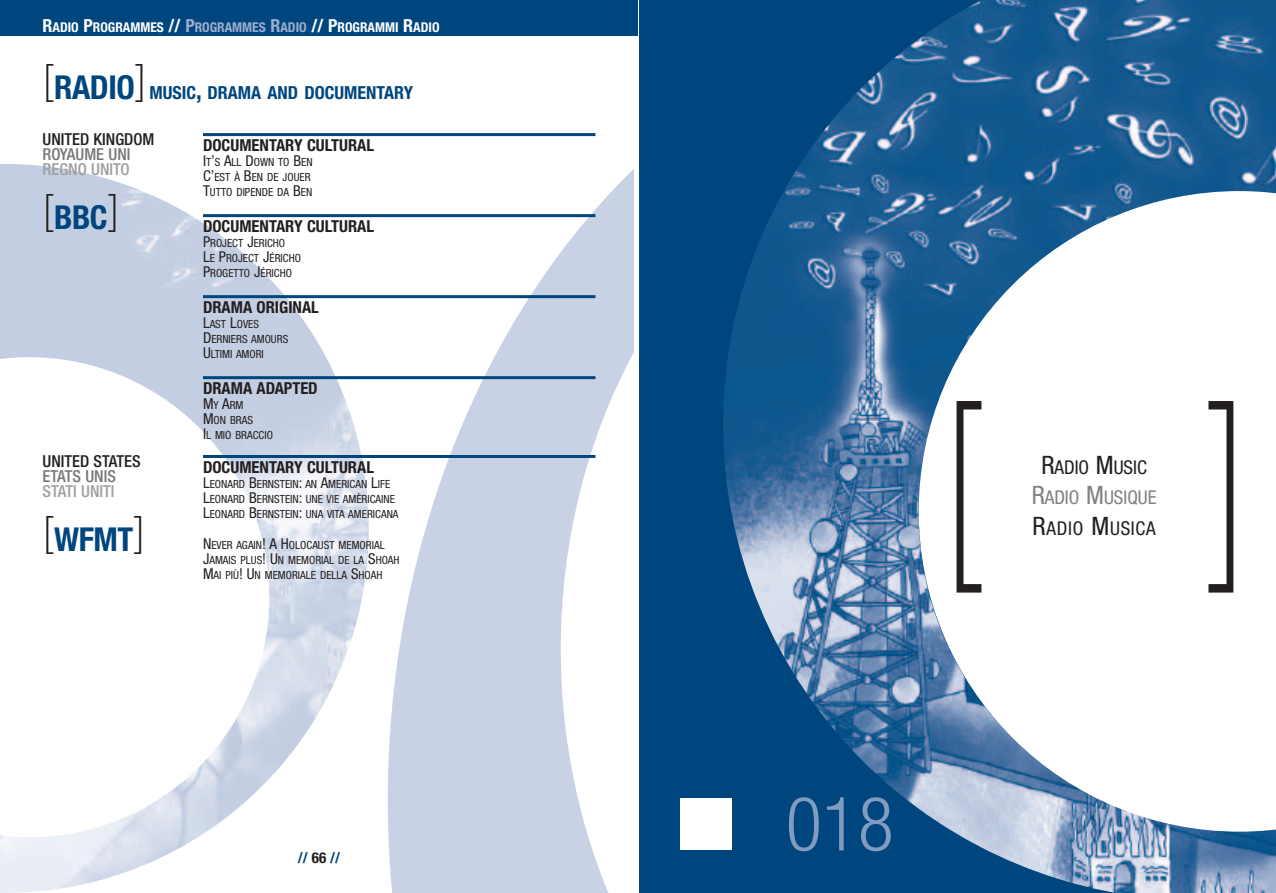
<style>
.page{position:relative;width:1276px;height:893px;background:#fff}
.page>*{position:absolute;margin:0;border:0;box-sizing:border-box;transform-origin:0 0}
.t1{font:100 expanded 211.95px "Helvetica Neue";color:#231f20;scale:.71 1}
.t2{font:300 condensed 75px "Helvetica Neue";color:#829bc1}
.t3{font:700 condensed 33px "Helvetica Neue";letter-spacing:-.015em;color:#00467e}
.t4{font:condensed 19.05px/30.5px "Helvetica Neue";color:#231f20;text-align:center}
.t5{font:700 condensed 18px "Helvetica Neue";color:#00467e}
.t6{font:700 condensed 16.5px "Helvetica Neue";color:#231f20}
.t7{font:500 condensed 16.5px "Helvetica Neue";color:#231f20}
.t8{font:500 condensed 16.5px "Helvetica Neue";color:#9d9fa2}
.t9{font:500 condensed 16.5px "Helvetica Neue";color:#76787b}
.t10{font:700 condensed 15px "Helvetica Neue";color:#00467e}
.t11{font:700 condensed 13.5px "Helvetica Neue";color:#fff}
.t12{font:condensed 11.25px/15px "Helvetica Neue";color:#231f20}
.s1{font-size:18px}
.s2{font-size:18px;color:#9caecd}
.s3{color:#9caecd}
.s4{font-size:24px}
.s5{font-size:15px}
.s6{color:#231f20}
.s7{font-size:25.35px}
.s8{font-size:25.35px;color:#808285}
.s9{color:#808285}
</style>
<div class="page">
<div style="left:639px;top:0;width:84px;height:892px;background:#00467e"></div>
<img style="left:723px;top:0;width:553px;height:893px">
<svg style="left:918px;top:191px;width:358px;height:641px"></svg>
<div style="left:680px;top:798px;width:52px;height:52px;background:#fff"></div>
<div style="left:0;top:0;width:638px;height:36px;background:#00467e"></div>
<svg style="left:388px;top:169px;width:246px;height:724px;fill:#c9d2e4"></svg>
<img style="left:0;top:164px;width:369px;height:729px">
<hr style="left:203px;top:133px;width:392px;height:3px;background:#00467e">
<hr style="left:203px;top:214px;width:392px;height:3px;background:#00467e">
<hr style="left:203px;top:295px;width:392px;height:3px;background:#00467e">
<hr style="left:203px;top:376px;width:392px;height:3px;background:#00467e">
<hr style="left:203px;top:455px;width:392px;height:3px;background:#00467e">
<p class="t11" style="left:43px;top:22px;width:398px"><span class="s1">R</span>ADIO <span class="s1">P</span>ROGRAMMES <span class="s1">//</span> <span class="s2">P</span><span class="s3">ROGRAMMES</span> <span class="s2">R</span><span class="s3">ADIO</span> <span class="s1">// P</span>ROGRAMMI <span class="s1">R</span>ADIO</p>
<h3 class="t3" style="left:43px;top:76px;width:106px"><sup>[</sup>RADIO<sup>]</sup></h3>
<h3 class="t5" style="left:149px;top:87px;width:265px">MUSIC<span class="s4">,</span> DRAMA AND DOCUMENTARY</h3>
<h3 class="t7" style="left:43px;top:133px;width:113px">UNITED KINGDOM</h3>
<h3 class="t9" style="left:43px;top:148px;width:90px">ROYAUME UNI</h3>
<h3 class="t8" style="left:43px;top:163px;width:88px">REGNO UNITO</h3>
<h3 class="t3" style="left:43px;top:206px;width:79px"><sup>[</sup>BBC<sup>]</sup></h3>
<h3 class="t7" style="left:43px;top:455px;width:100px">UNITED STATES</h3>
<h3 class="t9" style="left:43px;top:470px;width:75px">ETATS UNIS</h3>
<h3 class="t8" style="left:43px;top:485px;width:73px">STATI UNITI</h3>
<h3 class="t3" style="left:43px;top:528px;width:104px"><sup>[</sup>WFMT<sup>]</sup></h3>
<h3 class="t6" style="left:203px;top:139px;width:172px">DOCUMENTARY CULTURAL</h3>
<p class="t12" style="left:203px;top:155px;width:111px"><span class="s5">I</span>T<span class="s5">’</span>S <span class="s5">A</span>LL <span class="s5">D</span>OWN TO <span class="s5">B</span>EN<br><span class="s5">C’</span>EST À <span class="s5">B</span>EN DE JOUER<br><span class="s5">T</span>UTTO DIPENDE DA <span class="s5">B</span>EN</p>
<h3 class="t6" style="left:203px;top:220px;width:172px">DOCUMENTARY CULTURAL</h3>
<p class="t12" style="left:203px;top:236px;width:99px"><span class="s5">P</span>ROJECT <span class="s5">J</span>ERICHO<br><span class="s5">L</span>E <span class="s5">P</span>ROJECT <span class="s5">J</span>ÉRICHO<br><span class="s5">P</span>ROGETTO <span class="s5">J</span>ÉRICHO</p>
<h3 class="t6" style="left:203px;top:301px;width:117px">DRAMA ORIGINAL</h3>
<p class="t12" style="left:203px;top:317px;width:87px"><span class="s5">L</span>AST <span class="s5">L</span>OVES<br><span class="s5">D</span>ERNIERS AMOURS<br><span class="s5">U</span>LTIMI AMORI</p>
<h3 class="t6" style="left:203px;top:382px;width:116px">DRAMA ADAPTED</h3>
<p class="t12" style="left:203px;top:398px;width:71px"><span class="s5">M</span>Y <span class="s5">A</span>RM<br><span class="s5">M</span>ON BRAS<br><span class="s5">I</span>L MIO BRACCIO</p>
<h3 class="t6" style="left:203px;top:461px;width:172px">DOCUMENTARY CULTURAL</h3>
<p class="t12" style="left:203px;top:477px;width:197px"><span class="s5">L</span>EONARD <span class="s5">B</span>ERNSTEIN<span class="s5">:</span> AN <span class="s5">A</span>MERICAN <span class="s5">L</span>IFE<br><span class="s5">L</span>EONARD <span class="s5">B</span>ERNSTEIN<span class="s5">:</span> UNE VIE AMÈRICAINE<br><span class="s5">L</span>EONARD <span class="s5">B</span>ERNSTEIN<span class="s5">:</span> UNA VITA AMERICANA</p>
<p class="t12" style="left:203px;top:538px;width:198px"><span class="s5">N</span>EVER AGAIN<span class="s5">! A H</span>OLOCAUST MEMORIAL<br><span class="s5">J</span>AMAIS PLUS<span class="s5">! U</span>N MEMORIAL DE LA <span class="s5">S</span>HOAH<br><span class="s5">M</span>AI PIÙ<span class="s5">! U</span>N MEMORIALE DELLA <span class="s5">S</span>HOAH</p>
<h3 class="t10" style="left:298px;top:852px;width:44px">// <span class="s6">66</span> //</h3>
<h1 class="t1" style="left:942px;top:401px;width:432px">[ ]</h1>
<h3 class="t4" style="left:1031px;top:453px;width:126px"><span class="s7">R</span>ADIO <span class="s7">M</span>USIC<br><span class="s8">R</span><span class="s9">ADIO</span> <span class="s8">M</span><span class="s9">USIQUE<br></span><span class="s7">R</span>ADIO <span class="s7">M</span>USICA</h3>
<h2 class="t2" style="left:786px;top:797px;width:109px">018</h2>
</div>
